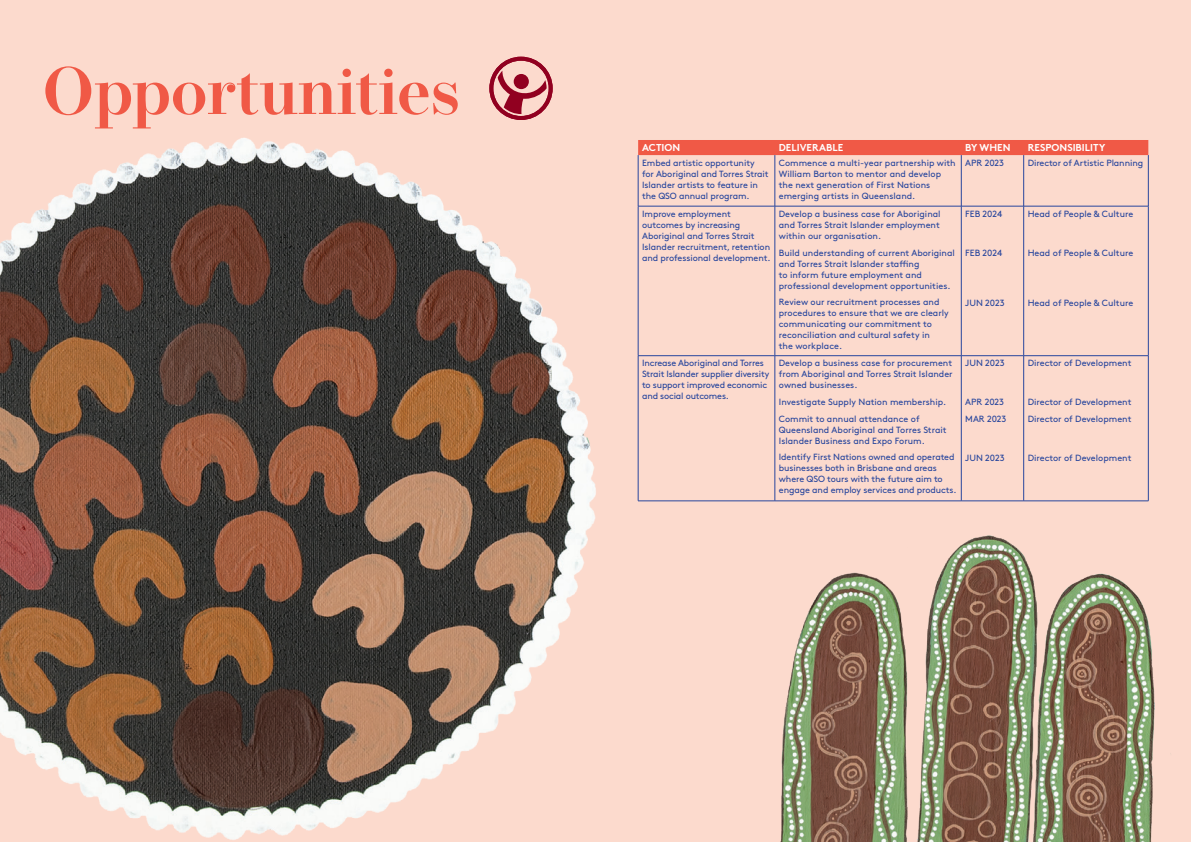
<style>
.page{position:relative;width:1191px;height:842px;background:#fff}
.page>*{position:absolute;margin:0;border:0;box-sizing:border-box;transform-origin:0 0}
.Headers__page{font:600 66.2px "Operetta 12";color:#f05946}
.t1{font:700 10px "Brown";color:#fff}
.t2{font:9px/11px "Brown";color:#28469d}
.t3{font:9px/11px "Brown";letter-spacing:-.02em;color:#28469d}
</style>
<div class="page">
<div style="left:0;top:0;width:604px;height:842px;background:#fcdacd"></div>
<svg style="left:489px;top:57px;width:63px;height:63px"></svg>
<div style="left:514px;top:74px;width:15px;height:15px;background:#910020;border-radius:50%"></div>
<img style="left:0;top:137px;width:596px;height:703px">
<div style="left:604px;top:0;width:587px;height:842px;background:#fcdacd"></div>
<div style="left:638px;top:140px;width:510px;height:15px;background:#f05946"></div>
<hr style="left:638px;top:155px;width:1px;height:51px;background:#28469d">
<hr style="left:774px;top:155px;width:1px;height:51px;background:#28469d">
<hr style="left:961px;top:155px;width:1px;height:51px;background:#28469d">
<hr style="left:1023px;top:155px;width:1px;height:51px;background:#28469d">
<hr style="left:1148px;top:155px;width:1px;height:51px;background:#28469d">
<hr style="left:638px;top:206px;width:137px;height:1px;background:#28469d">
<hr style="left:638px;top:206px;width:1px;height:150px;background:#28469d">
<hr style="left:775px;top:206px;width:186px;height:1px;background:#28469d">
<hr style="left:774px;top:206px;width:1px;height:150px;background:#28469d">
<hr style="left:961px;top:206px;width:62px;height:1px;background:#28469d">
<hr style="left:961px;top:206px;width:1px;height:150px;background:#28469d">
<hr style="left:1023px;top:206px;width:125px;height:1px;background:#28469d">
<hr style="left:1023px;top:206px;width:1px;height:150px;background:#28469d">
<hr style="left:1148px;top:206px;width:1px;height:150px;background:#28469d">
<hr style="left:638px;top:355px;width:137px;height:1px;background:#28469d">
<hr style="left:638px;top:356px;width:1px;height:145px;background:#28469d">
<hr style="left:775px;top:355px;width:186px;height:1px;background:#28469d">
<hr style="left:774px;top:356px;width:1px;height:145px;background:#28469d">
<hr style="left:961px;top:355px;width:62px;height:1px;background:#28469d">
<hr style="left:961px;top:356px;width:1px;height:145px;background:#28469d">
<hr style="left:1023px;top:355px;width:125px;height:1px;background:#28469d">
<hr style="left:1023px;top:356px;width:1px;height:145px;background:#28469d">
<hr style="left:1148px;top:356px;width:1px;height:145px;background:#28469d">
<hr style="left:638px;top:501px;width:137px;height:1px;background:#28469d">
<hr style="left:775px;top:501px;width:186px;height:1px;background:#28469d">
<hr style="left:961px;top:501px;width:62px;height:1px;background:#28469d">
<hr style="left:1023px;top:501px;width:125px;height:1px;background:#28469d">
<img style="left:780px;top:535px;width:391px;height:307px">
<p class="Headers__page" style="left:43px;top:52px;width:419px">Opportunities</p>
<p class="t1" style="left:642px;top:139px;width:40px">ACTION</p>
<p class="t1" style="left:779px;top:139px;width:66px">DELIVERABLE</p>
<p class="t1" style="left:965px;top:139px;width:47px">BY WHEN</p>
<p class="t1" style="left:1027px;top:139px;width:79px">RESPONSIBILITY</p>
<p class="t2" style="left:642px;top:156px;width:128px">Embed artistic opportunity for Aboriginal and Torres Strait<br>Islander artists to feature in the QSO annual program.</p>
<p class="t2" style="left:779px;top:156px;width:178px">Commence a multi-year partnership with William Barton to mentor and develop the next generation of First Nations emerging artists in Queensland.</p>
<p class="t2" style="left:965px;top:156px;width:40px">APR 2023</p>
<p class="t2" style="left:1027px;top:156px;width:117px">Director of Artistic Planning</p>
<p class="t2" style="left:642px;top:208px;width:130px">Improve employment outcomes by increasing<br>Aboriginal and Torres Strait<br>Islander recruitment, retention and professional development.</p>
<p class="t2" style="left:779px;top:208px;width:163px;text-align:justify">Develop a business case for Aboriginal and Torres Strait Islander employment within our organisation.</p>
<p class="t2" style="left:1027px;top:208px;width:107px">Head of People &amp; Culture</p>
<p class="t2" style="left:1027px;top:246px;width:107px">Head of People &amp; Culture</p>
<p class="t2" style="left:965px;top:208px;width:38px">FEB 2024</p>
<p class="t2" style="left:965px;top:246px;width:38px">FEB 2024</p>
<p class="t2" style="left:779px;top:246px;width:178px">Build understanding of current Aboriginal and Torres Strait Islander staffing<br>to inform future employment and professional development opportunities.</p>
<p class="t2" style="left:779px;top:296px;width:171px">Review our recruitment processes and procedures to ensure that we are clearly communicating our commitment to reconciliation and cultural safety in<br>the workplace.</p>
<p class="t2" style="left:1027px;top:296px;width:107px">Head of People &amp; Culture</p>
<p class="t2" style="left:965px;top:296px;width:41px">JUN 2023</p>
<p class="t3" style="left:642px;top:357px;width:129px">Increase Aboriginal and Torres<br>Strait Islander supplier diversity to support improved economic and social outcomes.</p>
<p class="t2" style="left:779px;top:357px;width:175px;text-align:justify">Develop a business case for procurement from Aboriginal and Torres Strait Islander owned businesses.</p>
<p class="t2" style="left:779px;top:396px;width:169px">Investigate Supply Nation membership.</p>
<p class="t2" style="left:779px;top:412px;width:169px">Commit to annual attendance of<br>Queensland Aboriginal and Torres Strait<br>Islander Business and Expo Forum.</p>
<p class="t2" style="left:779px;top:451px;width:179px">Identify First Nations owned and operated businesses both in Brisbane and areas where QSO tours with the future aim to engage and employ services and products.</p>
<p class="t2" style="left:965px;top:357px;width:41px">JUN 2023</p>
<p class="t2" style="left:965px;top:396px;width:40px">APR 2023</p>
<p class="t2" style="left:965px;top:412px;width:43px">MAR 2023</p>
<p class="t2" style="left:965px;top:451px;width:41px">JUN 2023</p>
<p class="t2" style="left:1027px;top:357px;width:105px">Director of Development</p>
<p class="t2" style="left:1027px;top:396px;width:105px">Director of Development</p>
<p class="t2" style="left:1027px;top:412px;width:105px">Director of Development</p>
<p class="t2" style="left:1027px;top:451px;width:105px">Director of Development</p>
</div>
